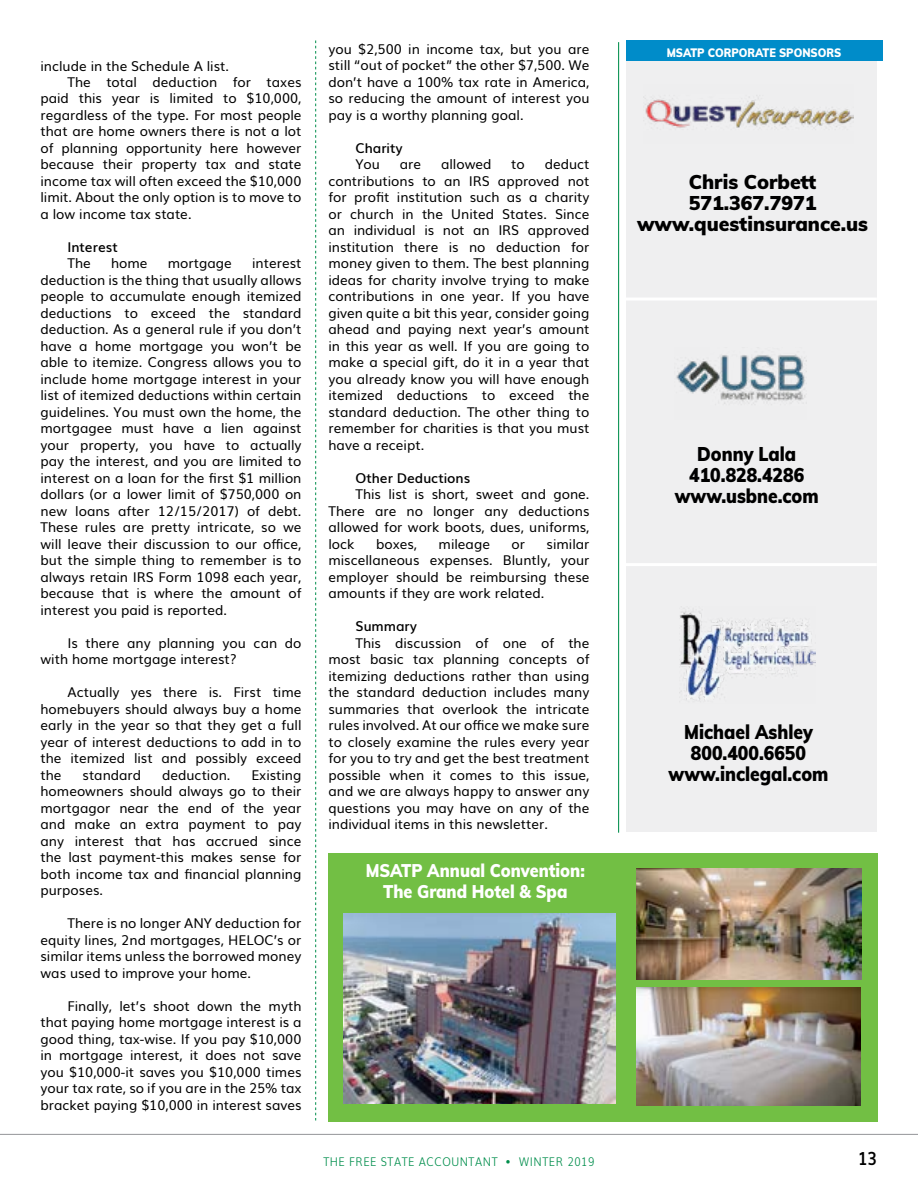
<style>
.page{position:relative;width:918px;height:1188px;background:#fff}
.page>*{position:absolute;margin:0;border:0;box-sizing:border-box;transform-origin:0 0}
.t1{font:900 19.5px/21px "Muli";color:#000;text-align:center;scale:.9 1}
.t2{font:900 19.5px/21px "Muli";color:#000;text-align:center}
.t3{font:900 18px/21px "Muli";color:#fff;text-align:center;scale:.9 1}
.t4{font:700 18px "Muli";color:#000;scale:.9 1}
.t5{font:13.5px/16.5px "Muli";color:#000;text-align:justify}
.t6{font:600 13.5px "Muli";color:#000}
.t7{font:300 12px "Muli";letter-spacing:.05em;color:#008e4c;scale:.9 1}
.t8{font:900 12px "Muli";color:#fff;scale:.9 1}
</style>
<div class="page">
<hr style="left:0;top:1134px;width:918px;height:1px;background:#939598">
<div style="left:626px;top:61px;width:251px;height:771px;background:#efeff0"></div>
<hr style="left:616px;top:298px;width:261px;height:3px;background:#fff">
<hr style="left:615px;top:563px;width:262px;height:3px;background:#fff">
<img style="left:679px;top:611px;width:137px;height:90px">
<img style="left:645px;top:95px;width:208px;height:35px">
<img style="left:676px;top:354px;width:131px;height:50px">
<div style="left:328px;top:853px;width:550px;height:269px;background:#72bf44"></div>
<hr style="left:618px;top:42px;width:1px;height:791px;background:#008e4c">
<div style="left:626px;top:40px;width:256px;height:21px;background:#008cc9"></div>
<svg style="left:315px;top:40px;width:1px;height:1080px"></svg>
<img style="left:343px;top:914px;width:272px;height:190px">
<img style="left:636px;top:988px;width:225px;height:117px">
<img style="left:636px;top:868px;width:226px;height:112px">
<p class="t5" style="left:40px;top:56px;width:190px">include in the Schedule A list.</p>
<p class="t5" style="left:68px;top:73px;width:235px">The total deduction for taxes</p>
<p class="t5" style="left:40px;top:89px;width:262px">paid this year is limited to $10,000,</p>
<p class="t5" style="left:40px;top:106px;width:262px">regardless of the type. For most people</p>
<p class="t5" style="left:40px;top:122px;width:262px">that are home owners there is not a lot</p>
<p class="t5" style="left:40px;top:139px;width:262px">of planning opportunity here however</p>
<p class="t5" style="left:40px;top:155px;width:263px">because their property tax and state</p>
<p class="t5" style="left:40px;top:172px;width:262px">income tax will often exceed the $10,000</p>
<p class="t5" style="left:40px;top:188px;width:262px">limit. About the only option is to move to</p>
<p class="t5" style="left:40px;top:205px;width:153px">a low income tax state.</p>
<p class="t6" style="left:68px;top:236px;width:52px">Interest</p>
<p class="t5" style="left:68px;top:254px;width:25px">The</p>
<p class="t5" style="left:111px;top:254px;width:38px">home</p>
<p class="t5" style="left:168px;top:254px;width:66px">mortgage</p>
<p class="t5" style="left:40px;top:254px;width:263px;text-indent:212px">interest deduction is the thing that usually allows people to accumulate enough itemized deductions to exceed the standard deduction. As a general rule if you don’t have a home mortgage you won’t be able to itemize. Congress allows you to include home mortgage interest in your list of itemized deductions within certain guidelines. You must own the home, the mortgagee must have a lien against your property, you have to actually pay the interest, and you are limited to interest on a loan for the first $1 million dollars (or a lower limit of $750,000 on new loans after 12/15/2017) of debt.<br>These rules are pretty intricate, so we will leave their discussion to our office, but the simple thing to remember is to always retain IRS Form 1098 each year, because that is where the amount of interest you paid is reported.</p>
<p class="t5" style="left:40px;top:634px;width:262px;text-indent:27px">Is there any planning you can do with home mortgage interest?</p>
<p class="t5" style="left:40px;top:683px;width:262px;text-indent:27px">Actually yes there is. First time homebuyers should always buy a home early in the year so that they get a full year of interest deductions to add in to the itemized list and possibly exceed the</p>
<p class="t5" style="left:83px;top:766px;width:60px">standard</p>
<p class="t5" style="left:162px;top:766px;width:70px">deduction.</p>
<p class="t5" style="left:40px;top:766px;width:263px;text-indent:211px">Existing homeowners should always go to their mortgagor near the end of the year and make an extra payment to pay any interest that has accrued since the last payment-this makes sense for both income tax and financial planning purposes.</p>
<p class="t5" style="left:40px;top:914px;width:262px;text-indent:27px">There is no longer ANY deduction for equity lines, 2nd mortgages, HELOC’s or similar items unless the borrowed money was used to improve your home.</p>
<p class="t5" style="left:40px;top:997px;width:263px;text-indent:27px">Finally, let’s shoot down the myth that paying home mortgage interest is a good thing, tax-wise. If you pay $10,000 in mortgage interest, it does not save you $10,000-it saves you $10,000 times your tax rate, so if you are in the 25% tax bracket paying $10,000 in interest saves</p>
<p class="t5" style="left:328px;top:40px;width:263px">you $2,500 in income tax, but you are still “out of pocket” the other $7,500. We don’t have a 100% tax rate in America, so reducing the amount of interest you pay is a worthy planning goal.</p>
<p class="t6" style="left:355px;top:137px;width:49px">Charity</p>
<p class="t5" style="left:355px;top:155px;width:26px">You</p>
<p class="t5" style="left:400px;top:155px;width:23px">are</p>
<p class="t5" style="left:441px;top:155px;width:52px">allowed</p>
<p class="t5" style="left:511px;top:155px;width:15px">to</p>
<p class="t5" style="left:328px;top:155px;width:263px;text-indent:216px">deduct contributions to an IRS approved not for profit institution such as a charity or church in the United States. Since an individual is not an IRS approved institution there is no deduction for money given to them. The best planning ideas for charity involve trying to make contributions in one year. If you have given quite a bit this year, consider going ahead and paying next year’s amount in this year as well. If you are going to make a special gift, do it in a year that you already know you will have enough itemized deductions to exceed the standard deduction. The other thing to remember for charities is that you must have a receipt.</p>
<p class="t6" style="left:355px;top:467px;width:116px">Other Deductions</p>
<p class="t5" style="left:328px;top:485px;width:263px;text-indent:27px">This list is short, sweet and gone.<br>There are no longer any deductions allowed for work boots, dues, uniforms, lock</p>
<p class="t5" style="left:328px;top:535px;width:263px;text-indent:218px">similar miscellaneous expenses. Bluntly, your employer should be reimbursing these amounts if they are work related.</p>
<p class="t6" style="left:355px;top:615px;width:63px">Summary</p>
<p class="t5" style="left:328px;top:634px;width:263px;text-indent:27px">This discussion of one of the most basic tax planning concepts of itemizing deductions rather than using the standard deduction includes many summaries that overlook the intricate rules involved. At our office we make sure to closely examine the rules every year for you to try and get the best treatment possible when it comes to this issue, and we are always happy to answer any questions you may have on any of the individual items in this newsletter.</p>
<p class="t5" style="left:376px;top:535px;width:43px">boxes,</p>
<p class="t5" style="left:439px;top:535px;width:53px">mileage</p>
<p class="t5" style="left:512px;top:535px;width:15px">or</p>
<h2 class="t3" style="left:366px;top:860px;width:245px">MSATP Annual Convention:<br>The Grand Hotel &amp; Spa</h2>
<p class="t8" style="left:667px;top:44px;width:196px">MSATP CORPORATE SPONSORS</p>
<h1 class="t2" style="left:637px;top:170px;width:233px">Chris Corbett<br>571.367.7971 www.questinsurance.us</h1>
<h1 class="t1" style="left:675px;top:442px;width:161px">Donny Lala<br>410.828.4286 www.usbne.com</h1>
<h1 class="t1" style="left:669px;top:720px;width:179px">Michael Ashley<br>800.400.6650 www.inclegal.com</h1>
<p class="t7" style="left:323px;top:1152px;width:303px">THE FREE STATE ACCOUNTANT • WINTER 2019</p>
<h2 class="t4" style="left:858px;top:1144px;width:23px">13</h2>
</div>
